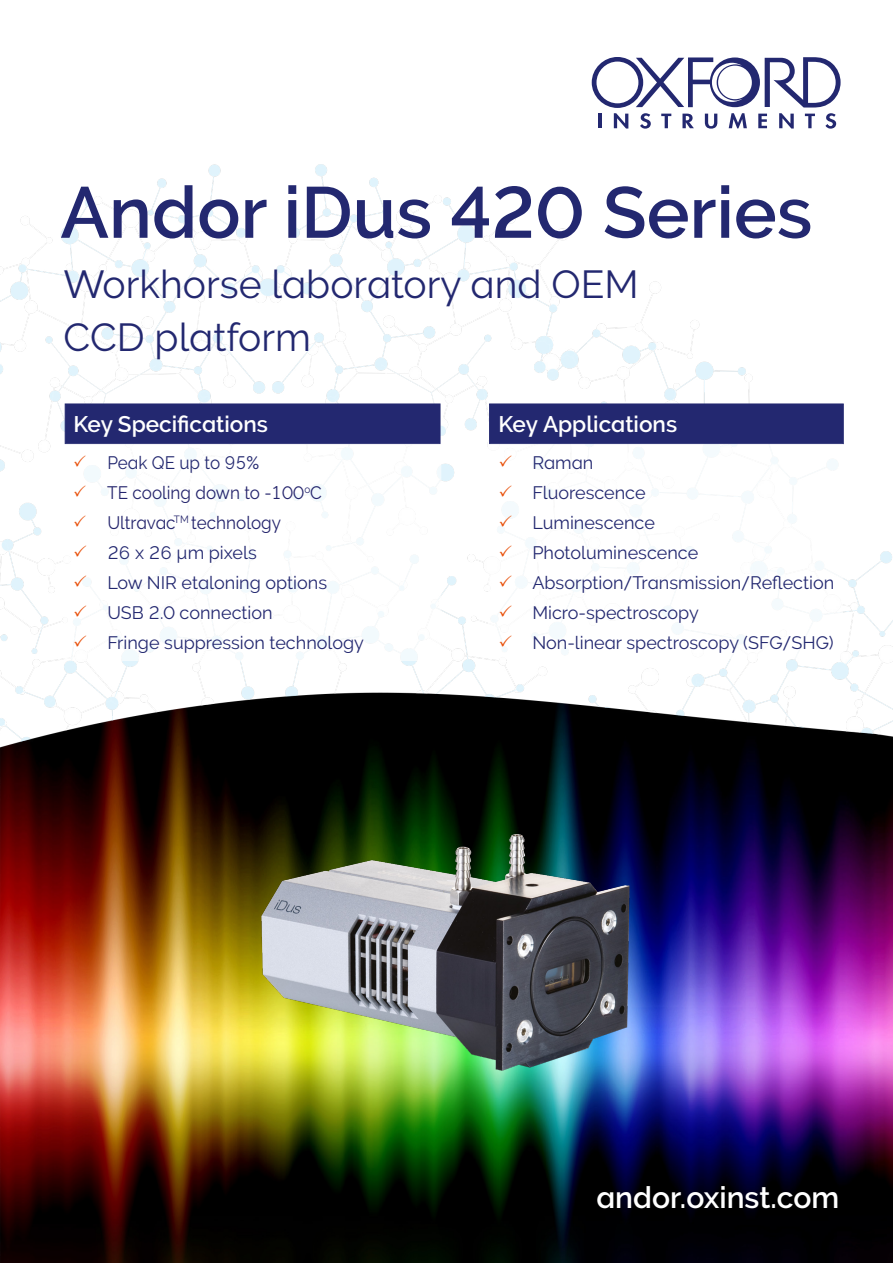
<style>
.page{position:relative;width:893px;height:1263px;background:#fff}
.page>*{position:absolute;margin:0;border:0;box-sizing:border-box;transform-origin:0 0}
.t1{font:700 72px "Oxford Raleway Semi";color:#232870}
.t2{font:39px/52.5px "Oxford Raleway Regular";color:#232870}
.t3{font:700 30px "Oxford Raleway Semi";color:#fff}
.t4{font:700 22.5px "Oxford Raleway Semi";color:#fff}
.t5{font:18px "Oxford Raleway Regular";color:#232870}
.t6{font:18px "Oxford Raleway Regular";color:#24246c;scale:.95 1}
.t7{font:18px "Oxford Raleway Regular";color:#232870;scale:.95 1}
.s1{color:#e9530e}
</style>
<div class="page">
<img style="left:0;top:57px;width:893px;height:1206px">
<div style="left:65px;top:404px;width:375px;height:40px;background:#232870;border:1px solid #232870"></div>
<div style="left:489px;top:404px;width:355px;height:40px;background:#232870;border:1px solid #232870"></div>
<div style="left:64px;top:444px;width:377px;height:217px;background:#fff;border:1px solid #fff"></div>
<div style="left:488px;top:444px;width:355px;height:215px;background:#fff;border:1px solid #fff"></div>
<img style="left:252px;top:830px;width:389px;height:241px">
<h1 class="t1" style="left:60px;top:171px;width:754px">Andor iDus 420 Series</h1>
<h2 class="t2" style="left:64px;top:258px;width:577px">Workhorse laboratory and OEM<br>CCD platform</h2>
<p class="t4" style="left:73px;top:411px;width:196px">Key Specifications</p>
<p class="t4" style="left:498px;top:411px;width:180px">Key Applications</p>
<p class="t7" style="left:73px;top:452px;width:197px"><span class="s1">✓</span> Peak QE up to 95%</p>
<p class="t6" style="left:73px;top:482px;width:263px"><span class="s1">✓</span> TE cooling down to -100<sup>o</sup>C</p>
<p class="t6" style="left:73px;top:512px;width:220px"><span class="s1">✓</span> Ultravac<sup>TM</sup> technology</p>
<p class="t5" style="left:73px;top:542px;width:185px"><span class="s1">✓</span> 26 x 26 µm pixels</p>
<p class="t5" style="left:73px;top:572px;width:255px"><span class="s1">✓</span> Low NIR etaloning options</p>
<p class="t5" style="left:73px;top:602px;width:201px"><span class="s1">✓</span> USB 2.0 connection</p>
<p class="t5" style="left:73px;top:632px;width:292px"><span class="s1">✓</span> Fringe suppression technology</p>
<p class="t5" style="left:498px;top:452px;width:97px"><span class="s1">✓</span> Raman</p>
<p class="t5" style="left:498px;top:482px;width:149px"><span class="s1">✓</span> Fluorescence</p>
<p class="t5" style="left:498px;top:512px;width:158px"><span class="s1">✓</span> Luminescence</p>
<p class="t5" style="left:498px;top:542px;width:201px"><span class="s1">✓</span> Photoluminescence</p>
<p class="t5" style="left:498px;top:572px;width:337px"><span class="s1">✓</span> Absorption/Transmission/Reflection</p>
<p class="t5" style="left:498px;top:602px;width:202px"><span class="s1">✓</span> Micro-spectroscopy</p>
<p class="t5" style="left:498px;top:632px;width:337px"><span class="s1">✓</span> Non-linear spectroscopy (SFG/SHG)</p>
<h3 class="t3" style="left:596px;top:1180px;width:244px">andor.oxinst.com</h3>
</div>
